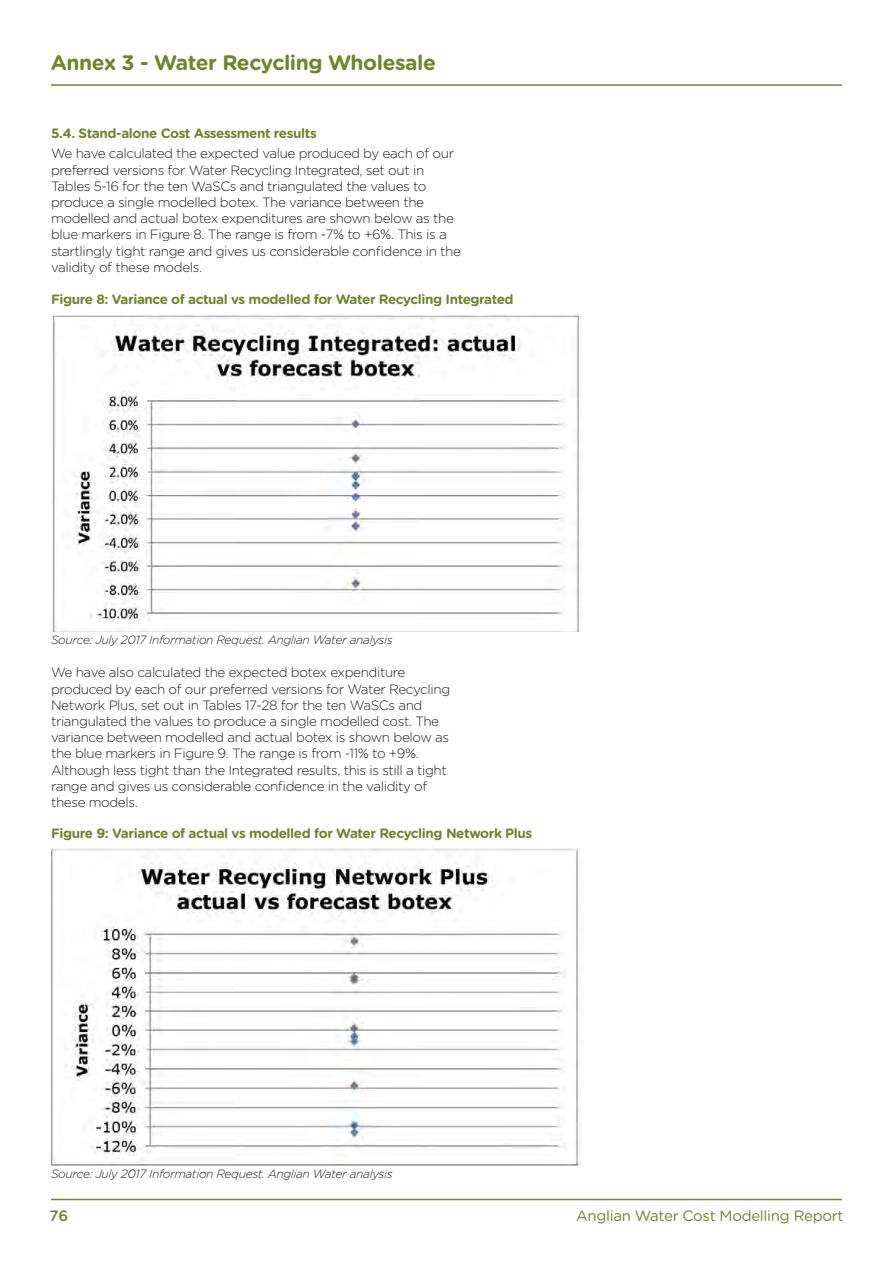
<style>
.page{position:relative;width:893px;height:1263px;background:#fff}
.page>*{position:absolute;margin:0;border:0;box-sizing:border-box;transform-origin:0 0}
.t1{font:700 21px "Gotham Rounded";letter-spacing:-.02em;color:#6f852c}
.t2{font:15px "Gotham Rounded";letter-spacing:-.02em;color:#6f852c}
.t3{font:500 15px "Gotham Rounded";color:#6f852c}
.t4{font:300 13.5px/16.2px "Gotham Rounded";letter-spacing:-.03em;color:#231f20}
.t5{font:700 13.5px "Gotham Rounded";letter-spacing:-.03em;color:#6f852c}
.Orange_header{font:italic 300 12px "Gotham Rounded";letter-spacing:-.03em;color:#231f20}
</style>
<div class="page">
<hr style="left:51px;top:84px;width:791px;height:2px;background:#6f852c">
<hr style="left:51px;top:1199px;width:791px;height:1px;background:#6f852c">
<img style="left:51px;top:315px;width:531px;height:316px">
<img style="left:51px;top:848px;width:529px;height:317px">
<h1 class="t1" style="left:51px;top:47px;width:387px">Annex 3 - Water Recycling Wholesale</h1>
<p class="t5" style="left:51px;top:123px;width:267px">5.4. Stand-alone Cost Assessment results</p>
<p class="t4" style="left:51px;top:145px;width:411px">We have calculated the expected value produced by each of our preferred versions for Water Recycling Integrated, set out in Tables 5-16 for the ten WaSCs and triangulated the values to produce a single modelled botex. The variance between the modelled and actual botex expenditures are shown below as the blue markers in Figure 8. The range is from -7% to +6%. This is a startlingly tight range and gives us considerable confidence in the validity of these models.</p>
<p class="t5" style="left:51px;top:290px;width:464px">Figure 8: Variance of actual vs modelled for Water Recycling Integrated</p>
<p class="Orange_header" style="left:51px;top:632px;width:343px">Source: July 2017 Information Request. Anglian Water analysis</p>
<p class="t4" style="left:51px;top:664px;width:401px">We have also calculated the expected botex expenditure produced by each of our preferred versions for Water Recycling Network Plus, set out in Tables 17-28 for the ten WaSCs and triangulated the values to produce a single modelled cost. The variance between modelled and actual botex is shown below as the blue markers in Figure 9. The range is from -11% to +9%.<br>Although less tight than the Integrated results, this is still a tight range and gives us considerable confidence in the validity of these models.</p>
<p class="t5" style="left:51px;top:823px;width:483px">Figure 9: Variance of actual vs modelled for Water Recycling Network Plus</p>
<p class="Orange_header" style="left:51px;top:1166px;width:343px">Source: July 2017 Information Request. Anglian Water analysis</p>
<p class="t3" style="left:50px;top:1205px;width:20px">76</p>
<p class="t2" style="left:576px;top:1205px;width:269px">Anglian Water Cost Modelling Report</p>
</div>
